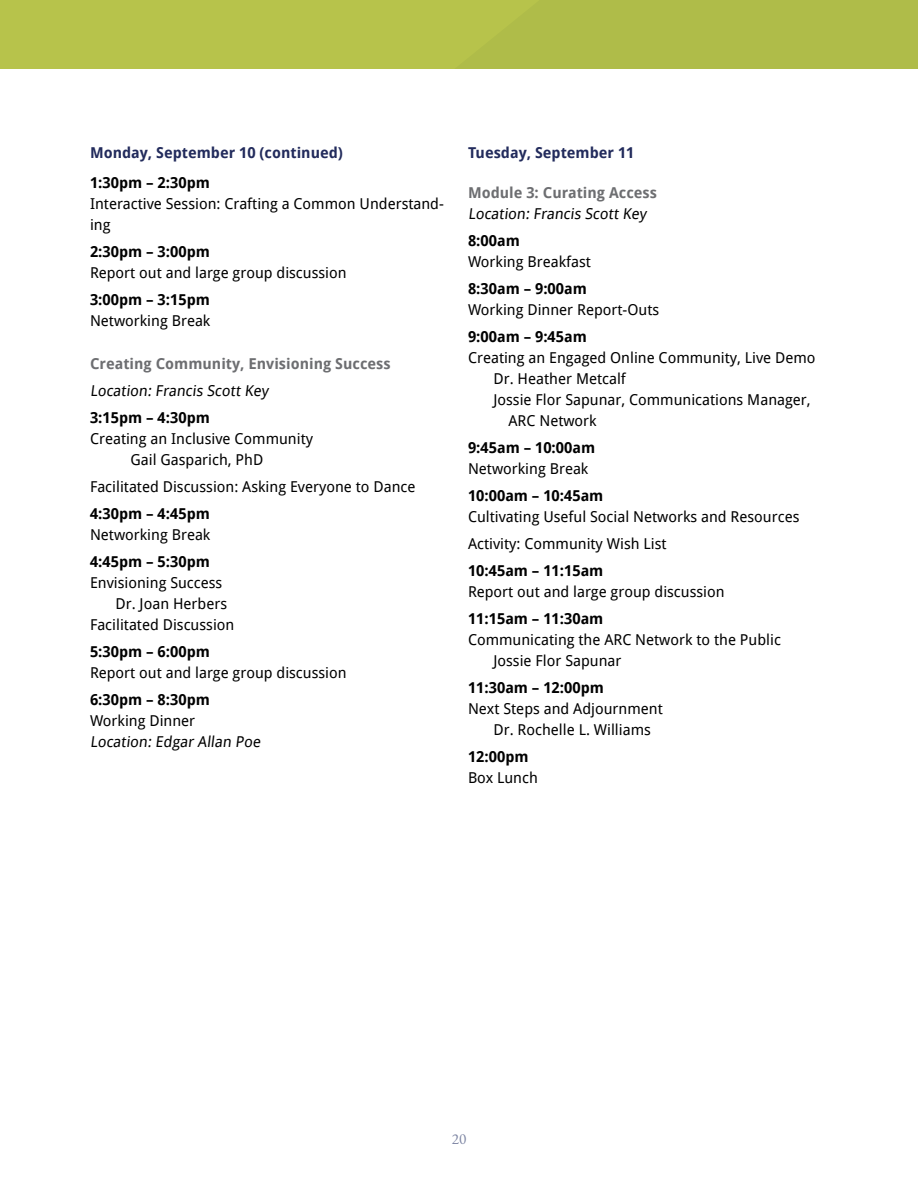
<style>
.page{position:relative;width:918px;height:1188px;background:#fff}
.page>*{position:absolute;margin:0;border:0;box-sizing:border-box;transform-origin:0 0}
.t1{font:15px/21px "Droid Sans";color:#000}
.t2{font:700 15px "Droid Sans";color:#000}
.t3{font:700 15px "Droid Sans";color:#6d6e71}
.t4{font:700 15px "Droid Sans";color:#222b5c}
.t5{font:15px "EB Garamond";color:#7d85a3}
</style>
<div class="page">
<div style="left:0;top:0;width:918px;height:68px;background:#b7c34b"></div>
<p class="t4" style="left:90px;top:142px;width:255px">Monday, September 10 (continued)</p>
<p class="t2" style="left:90px;top:172px;width:121px">1:30pm – 2:30pm</p>
<p class="t1" style="left:90px;top:193px;width:355px">Interactive Session: Crafting a Common Understand&shy;ing</p>
<p class="t2" style="left:90px;top:241px;width:121px">2:30pm – 3:00pm</p>
<p class="t1" style="left:90px;top:262px;width:258px">Report out and large group discussion</p>
<p class="t2" style="left:90px;top:289px;width:121px">3:00pm – 3:15pm</p>
<p class="t1" style="left:90px;top:310px;width:122px">Networking Break</p>
<p class="t3" style="left:90px;top:353px;width:302px">Creating Community, Envisioning Success</p>
<p class="t1" style="left:90px;top:380px;width:180px">Location: Francis Scott Key</p>
<p class="t2" style="left:90px;top:407px;width:121px">3:15pm – 4:30pm</p>
<p class="t1" style="left:130px;top:428px;width:184px;text-indent:-40px">Creating an Inclusive Community<br>Gail Gasparich, PhD</p>
<p class="t1" style="left:90px;top:476px;width:327px">Facilitated Discussion: Asking Everyone to Dance</p>
<p class="t2" style="left:90px;top:503px;width:121px">4:30pm – 4:45pm</p>
<p class="t1" style="left:90px;top:524px;width:122px">Networking Break</p>
<p class="t2" style="left:90px;top:551px;width:121px">4:45pm – 5:30pm</p>
<p class="t1" style="left:90px;top:572px;width:134px">Envisioning Success</p>
<p class="t1" style="left:116px;top:593px;width:113px">Dr. Joan Herbers</p>
<p class="t1" style="left:90px;top:614px;width:146px">Facilitated Discussion</p>
<p class="t2" style="left:90px;top:641px;width:121px">5:30pm – 6:00pm</p>
<p class="t1" style="left:90px;top:662px;width:258px">Report out and large group discussion</p>
<p class="t2" style="left:90px;top:689px;width:121px">6:30pm – 8:30pm</p>
<p class="t1" style="left:90px;top:710px;width:174px">Working Dinner<br>Location: Edgar Allan Poe</p>
<p class="t4" style="left:468px;top:142px;width:168px">Tuesday, September 11</p>
<p class="t3" style="left:468px;top:182px;width:191px">Module 3: Curating Access</p>
<p class="t1" style="left:468px;top:203px;width:180px">Location: Francis Scott Key</p>
<p class="t2" style="left:468px;top:230px;width:53px">8:00am</p>
<p class="t1" style="left:468px;top:251px;width:124px">Working Breakfast</p>
<p class="t2" style="left:468px;top:278px;width:120px">8:30am – 9:00am</p>
<p class="t1" style="left:468px;top:299px;width:193px">Working Dinner Report-Outs</p>
<p class="t2" style="left:468px;top:326px;width:120px">9:00am – 9:45am</p>
<p class="t1" style="left:468px;top:347px;width:349px">Creating an Engaged Online Community, Live Demo</p>
<p class="t1" style="left:494px;top:368px;width:134px">Dr. Heather Metcalf</p>
<p class="t1" style="left:494px;top:389px;width:319px">Jossie Flor Sapunar, Communications Manager,</p>
<p class="t1" style="left:508px;top:410px;width:90px">ARC Network</p>
<p class="t2" style="left:468px;top:437px;width:129px">9:45am – 10:00am</p>
<p class="t1" style="left:468px;top:458px;width:122px">Networking Break</p>
<p class="t2" style="left:468px;top:485px;width:137px">10:00am – 10:45am</p>
<p class="t1" style="left:468px;top:503px;width:333px;line-height:27px">Cultivating Useful Social Networks and Resources<br>Activity: Community Wish List</p>
<p class="t2" style="left:468px;top:560px;width:137px">10:45am – 11:15am</p>
<p class="t1" style="left:468px;top:581px;width:258px">Report out and large group discussion</p>
<p class="t2" style="left:468px;top:608px;width:137px">11:15am – 11:30am</p>
<p class="t1" style="left:494px;top:629px;width:289px;text-indent:-26px">Communicating the ARC Network to the Public<br>Jossie Flor Sapunar</p>
<p class="t2" style="left:468px;top:677px;width:137px">11:30am – 12:00pm</p>
<p class="t1" style="left:494px;top:698px;width:171px;text-indent:-26px">Next Steps and Adjournment<br>Dr. Rochelle L. Williams</p>
<p class="t2" style="left:468px;top:746px;width:62px">12:00pm</p>
<p class="t1" style="left:468px;top:767px;width:71px">Box Lunch</p>
<p class="t5" style="left:452px;top:1129px;width:16px">20</p>
</div>
